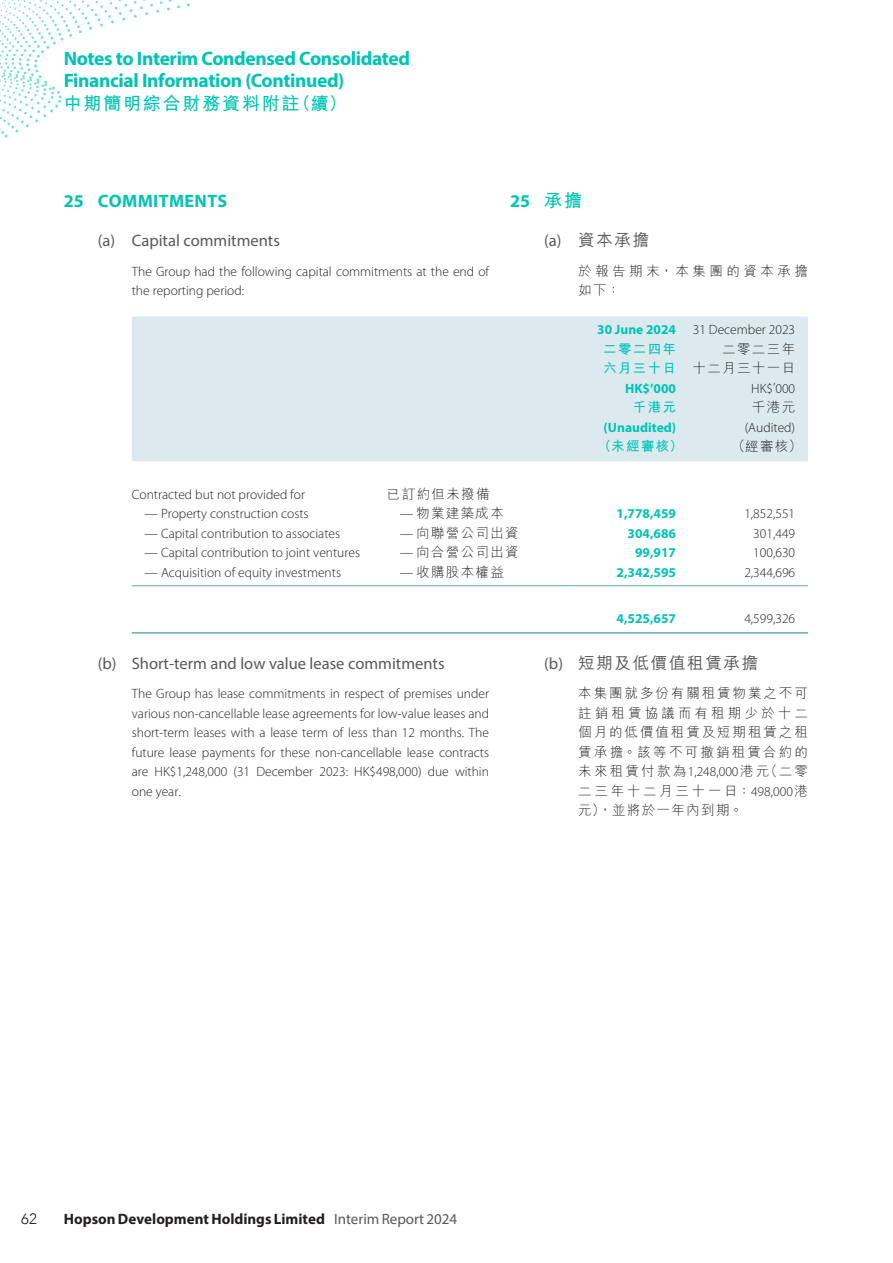
<style>
.page{position:relative;width:893px;height:1263px;background:#fff}
.page>*{position:absolute;margin:0;border:0;box-sizing:border-box;transform-origin:0 0}
.t1{font:700 19.5px/22.5px "Myriad Pro";letter-spacing:-.02em;color:#00c4b4}
.t2{font:700 18px "Myriad Pro";letter-spacing:.02em;color:#00c4b4}
.t3{font:700 18px "M Hei HK";letter-spacing:.1em;color:#00c4b4}
.t4{font:16.5px "Myriad Pro";color:#57585a}
.t5{font:500 16.5px "M Hei HK";letter-spacing:.1em;color:#57585a}
.t6{font:700 15px "Myriad Pro";color:#231f20}
.t7{font:300 15px "Avenir";color:#231f20}
.t8{font:300 13.5px/19.5px "Myriad Pro";color:#231f20}
.t9{font:300 13.5px/19.5px "M Hei HK";letter-spacing:.1em;color:#231f20;text-align:justify}
.t10{font:700 13.5px "Myriad Pro";color:#00c4b4}
.t11{font:700 13.5px/19.5px "M Hei HK";letter-spacing:.1em;color:#00c4b4}
.t12{font:300 13.5px/19.5px "M Hei HK";letter-spacing:.26em;color:#231f20}
.s1{font-family:"M Hei HK"}
.s2{font-family:"Myriad Pro";font-weight:400}
.s3{font-weight:700;color:#00c4b4}
.s4{font-family:"Myriad Pro"}
.s5{font-weight:400;color:#57585a}
</style>
<div class="page">
<svg style="left:0;top:0;width:180px;height:138px"></svg>
<div style="left:132px;top:316px;width:676px;height:145px;background:#dceaf0"></div>
<hr style="left:132px;top:585px;width:255px;height:1px;background:#64a9bd">
<hr style="left:387px;top:585px;width:183px;height:1px;background:#64a9bd">
<hr style="left:570px;top:585px;width:119px;height:1px;background:#64a9bd">
<hr style="left:689px;top:585px;width:119px;height:1px;background:#64a9bd">
<hr style="left:132px;top:632px;width:255px;height:2px;background:#64a9bd">
<hr style="left:387px;top:632px;width:183px;height:2px;background:#64a9bd">
<hr style="left:570px;top:632px;width:119px;height:2px;background:#64a9bd">
<hr style="left:689px;top:632px;width:119px;height:2px;background:#64a9bd">
<h1 class="t1" style="left:64px;top:46px;width:348px">Notes to Interim Condensed Consolidated<br>Financial Information (Continued)</h1>
<h2 class="t3" style="left:64px;top:90px;width:285px">中期簡明綜合財務資料附註（續）</h2>
<h2 class="t2" style="left:64px;top:190px;width:165px">25 COMMITMENTS</h2>
<p class="t4" style="left:98px;top:231px;width:184px">(a) Capital commitments</p>
<p class="t8" style="left:132px;top:261px;width:359px">The Group had the following capital commitments at the end of the reporting period:</p>
<h2 class="t2" style="left:510px;top:190px;width:73px">25 <span class="s1">承擔</span></h2>
<p class="t5" style="left:544px;top:228px;width:106px"><span class="s2">(a)</span> 資本承擔</p>
<p class="t12" style="left:578px;top:261px;width:231px">於報告期末，本集團的資本承擔如下：</p>
<p class="t8" style="left:597px;top:320px;width:199px"><span class="s3">30 June 2024</span> 31 December 2023</p>
<p class="t11" style="left:603px;top:338px;width:74px">二零二四年六月三十日</p>
<p class="t9" style="left:693px;top:339px;width:104px;text-align:right">二零二三年<br>十二月三十一日</p>
<p class="t10" style="left:625px;top:379px;width:53px">HK$’000</p>
<p class="t8" style="left:751px;top:378px;width:45px">HK$’000</p>
<p class="t11" style="left:633px;top:396px;width:45px">千港元</p>
<p class="t9" style="left:752px;top:397px;width:45px">千港元</p>
<p class="t10" style="left:604px;top:418px;width:74px">(Unaudited)</p>
<p class="t8" style="left:745px;top:417px;width:52px">(Audited)</p>
<p class="t11" style="left:598px;top:435px;width:87px">（未經審核）</p>
<p class="t9" style="left:732px;top:436px;width:72px">（經審核）</p>
<p class="t8" style="left:132px;top:484px;width:175px">Contracted but not provided for</p>
<p class="t9" style="left:387px;top:484px;width:104px">已訂約但未撥備</p>
<p class="t8" style="left:145px;top:504px;width:166px">— Property construction costs</p>
<p class="t9" style="left:400px;top:503px;width:106px"><span class="s4">—</span> 物業建築成本</p>
<p class="t10" style="left:617px;top:505px;width:61px">1,778,459</p>
<p class="t8" style="left:744px;top:504px;width:52px">1,852,551</p>
<p class="t8" style="left:145px;top:523px;width:197px">— Capital contribution to associates</p>
<p class="t9" style="left:400px;top:523px;width:121px"><span class="s4">—</span> 向聯營公司出資</p>
<p class="t10" style="left:628px;top:524px;width:50px">304,686</p>
<p class="t8" style="left:753px;top:523px;width:43px">301,449</p>
<p class="t8" style="left:145px;top:543px;width:217px">— Capital contribution to joint ventures</p>
<p class="t9" style="left:400px;top:542px;width:121px"><span class="s4">—</span> 向合營公司出資</p>
<p class="t10" style="left:635px;top:544px;width:42px">99,917</p>
<p class="t8" style="left:753px;top:543px;width:43px">100,630</p>
<p class="t8" style="left:145px;top:562px;width:198px">— Acquisition of equity investments</p>
<p class="t9" style="left:400px;top:562px;width:106px"><span class="s4">—</span> 收購股本權益</p>
<p class="t10" style="left:617px;top:563px;width:61px">2,342,595</p>
<p class="t8" style="left:744px;top:562px;width:52px">2,344,696</p>
<p class="t10" style="left:617px;top:610px;width:61px">4,525,657</p>
<p class="t8" style="left:744px;top:609px;width:52px">4,599,326</p>
<p class="t4" style="left:98px;top:653px;width:348px">(b) Short-term and low value lease commitments</p>
<p class="t8" style="left:132px;top:684px;width:359px;text-align:justify">The Group has lease commitments in respect of premises under various non-cancellable lease agreements for low-value leases and short-term leases with a lease term of less than 12 months. The future lease payments for these non-cancellable lease contracts are HK$1,248,000 (31 December 2023: HK$498,000) due within one year.</p>
<p class="t5" style="left:544px;top:651px;width:215px"><span class="s2">(b)</span> 短期及低價值租賃承擔</p>
<p class="t9" style="left:578px;top:683px;width:231px">本集團就多份有關租賃物業之不可註銷租賃協議而有租期少於十二個月的低價值租賃及短期租賃之租賃承擔。該等不可撤銷租賃合約的未來租賃付款為<span class="s4">1,248,000</span>港元（二零二三年十二月三十一日：<span class="s4">498,000</span>港元），並將於一年內到期。</p>
<p class="t7" style="left:21px;top:1210px;width:17px">62</p>
<p class="t6" style="left:64px;top:1209px;width:395px">Hopson Development Holdings Limited <span class="s5">Interim Report 2024</span></p>
</div>
